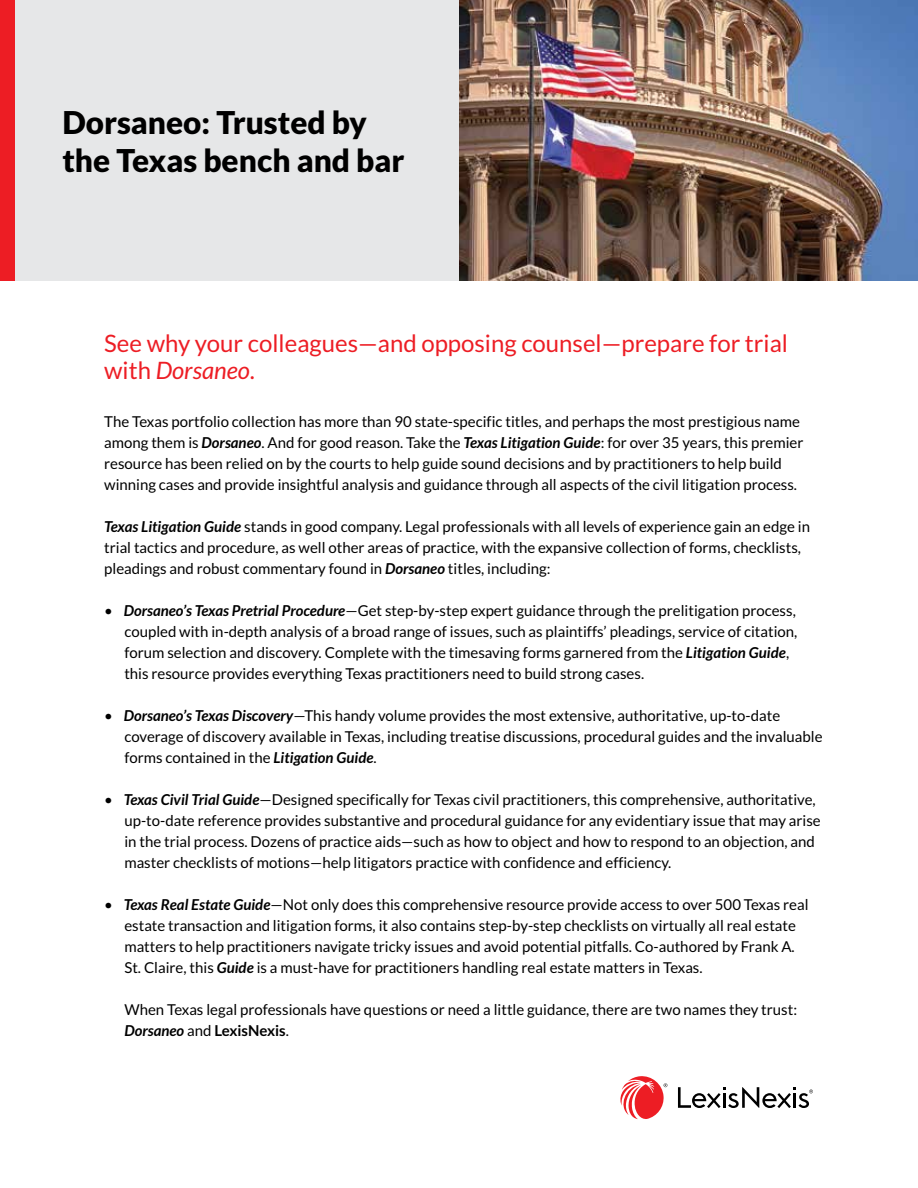
<style>
.page{position:relative;width:918px;height:1188px;background:#fff}
.page>*{position:absolute;margin:0;border:0;box-sizing:border-box;transform-origin:0 0}
.t1{font:900 31.5px/37.8px "Lato";color:#000}
.t2{font:24px/27px "Lato";color:#ed1d24}
.t3{font:15px/21px "Lato";color:#000}
.s1{font-style:italic}
.s2{font-weight:700;font-style:italic}
.s3{font-weight:700}
</style>
<div class="page">
<div style="left:14px;top:0;width:474px;height:281px;background:#e6e7e8"></div>
<div style="left:0;top:0;width:14px;height:281px;background:#ed1d24"></div>
<img style="left:459px;top:0;width:459px;height:281px">
<svg style="left:678px;top:1087px;width:135px;height:21px"></svg>
<svg style="left:620px;top:1076px;width:47px;height:44px"></svg>
<h1 class="t1" style="left:62px;top:103px;width:344px">Dorsaneo: Trusted by the Texas bench and bar</h1>
<h2 class="t2" style="left:104px;top:330px;width:685px">See why your colleagues—and opposing counsel—prepare for trial with <span class="s1">Dorsaneo</span>.</h2>
<p class="t3" style="left:104px;top:411px;width:701px">The Texas portfolio collection has more than 90 state-specific titles, and perhaps the most prestigious name among them is <span class="s2">Dorsaneo</span>. And for good reason. Take the <span class="s2">Texas Litigation Guide</span>: for over 35 years, this premier resource has been relied on by the courts to help guide sound decisions and by practitioners to help build winning cases and provide insightful analysis and guidance through all aspects of the civil litigation process.</p>
<p class="t3" style="left:104px;top:516px;width:707px"><span class="s2">Texas Litigation Guide</span> stands in good company. Legal professionals with all levels of experience gain an edge in trial tactics and procedure, as well other areas of practice, with the expansive collection of forms, checklists, pleadings and robust commentary found in <span class="s2">Dorsaneo</span> titles, including:</p>
<p class="t3" style="left:124px;top:600px;width:675px;text-indent:-20px">• <span class="s2">Dorsaneo’s Texas Pretrial Procedure</span>—Get step-by-step expert guidance through the prelitigation process, coupled with in-depth analysis of a broad range of issues, such as plaintiffs’ pleadings, service of citation, forum selection and discovery. Complete with the timesaving forms garnered from the <span class="s2">Litigation Guide</span>, this resource provides everything Texas practitioners need to build strong cases.</p>
<p class="t3" style="left:124px;top:705px;width:700px;text-indent:-20px">• <span class="s2">Dorsaneo’s Texas Discovery</span>—This handy volume provides the most extensive, authoritative, up-to-date coverage of discovery available in Texas, including treatise discussions, procedural guides and the invaluable forms contained in the <span class="s2">Litigation Guide</span>.</p>
<p class="t3" style="left:124px;top:789px;width:698px;text-indent:-20px">• <span class="s2">Texas Civil Trial Guide</span>—Designed specifically for Texas civil practitioners, this comprehensive, authoritative, up-to-date reference provides substantive and procedural guidance for any evidentiary issue that may arise in the trial process. Dozens of practice aids—such as how to object and how to respond to an objection, and master checklists of motions—help litigators practice with confidence and efficiency.</p>
<p class="t3" style="left:124px;top:894px;width:686px;text-indent:-20px">• <span class="s2">Texas Real Estate Guide</span>—Not only does this comprehensive resource provide access to over 500 Texas real estate transaction and litigation forms, it also contains step-by-step checklists on virtually all real estate matters to help practitioners navigate tricky issues and avoid potential pitfalls. Co-authored by Frank A.<br>St. Claire, this <span class="s2">Guide</span> is a must-have for practitioners handling real estate matters in Texas.</p>
<p class="t3" style="left:124px;top:999px;width:674px">When Texas legal professionals have questions or need a little guidance, there are two names they trust:<br><span class="s2">Dorsaneo</span> and <span class="s3">LexisNexis</span>.</p>
</div>
